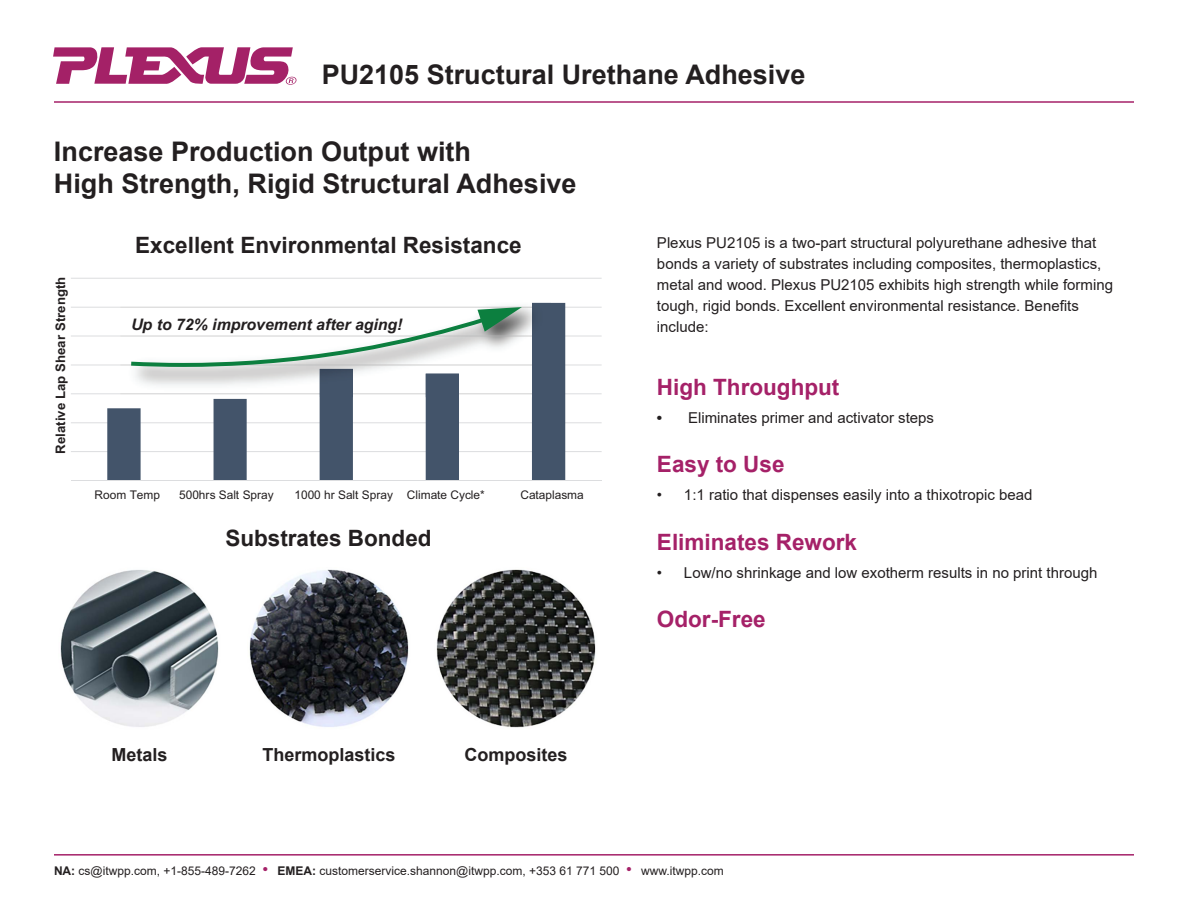
<style>
.page{position:relative;width:1188px;height:918px;background:#fff}
.page>*{position:absolute;margin:0;border:0;box-sizing:border-box;transform-origin:0 0}
.t1{font:700 27px/32.4px "Arial";color:#231f20}
.t2{font:700 22.5px "Arial";color:#a52168}
.t3{font:700 22.5px "Arial";color:#231f20}
.t4{font:700 18.6px "Arial";color:#231f20}
.t5{font:700 18px "Arial";color:#231f20}
.t6{font:italic 700 15.9px "Arial";color:#231f20}
.t7{font:15px/21px "Arial";color:#231f20}
.t8{font:700 13.2px "Arial";color:#231f20}
.t9{font:12px "Arial";color:#231f20}
.s1{font-weight:700}
.s2{font-size:16.5px;color:#a52168}
</style>
<div class="page">
<hr style="left:54px;top:854px;width:1080px;height:2px;background:#a52168">
<svg style="left:53px;top:47px;width:244px;height:38px"></svg>
<hr style="left:54px;top:101px;width:1080px;height:2px;background:#a52168">
<hr style="left:71px;top:451px;width:531px;height:1px;background:#dcdddf">
<hr style="left:71px;top:422px;width:531px;height:1px;background:#dcdddf">
<hr style="left:71px;top:393px;width:531px;height:1px;background:#dcdddf">
<hr style="left:71px;top:364px;width:531px;height:1px;background:#dcdddf">
<hr style="left:71px;top:336px;width:531px;height:1px;background:#dcdddf">
<hr style="left:71px;top:307px;width:531px;height:1px;background:#dcdddf">
<hr style="left:71px;top:278px;width:531px;height:1px;background:#dcdddf">
<svg style="left:107px;top:303px;width:458px;height:177px"></svg>
<hr style="left:71px;top:480px;width:531px;height:1px;background:#dcdddf">
<img style="left:120px;top:302px;width:431px;height:95px">
<img style="left:120px;top:307px;width:200px;height:87px">
<img style="left:320px;top:303px;width:231px;height:94px">
<svg style="left:131px;top:307px;width:391px;height:60px"></svg>
<img style="left:60px;top:570px;width:159px;height:157px">
<img style="left:249px;top:569px;width:160px;height:158px">
<img style="left:436px;top:569px;width:160px;height:159px">
<p class="t1" style="left:322px;top:59px;width:485px">PU2105 Structural Urethane Adhesive</p>
<p class="t1" style="left:54px;top:135px;width:524px">Increase Production Output with<br>High Strength, Rigid Structural Adhesive</p>
<p class="t8" style="left:51px;top:454px;width:178px;rotate:-90deg">Relative Lap Shear Strength</p>
<p class="t3" style="left:135px;top:229px;width:388px">Excellent Environmental Resistance</p>
<p class="t4" style="left:175px;top:237px;width:350px">PU2105 Lap Shear Strength After Aging</p>
<p class="t6" style="left:131px;top:314px;width:273px">Up to 72% improvement after aging!</p>
<p class="t9" style="left:95px;top:487px;width:67px">Room Temp</p>
<p class="t9" style="left:179px;top:487px;width:96px">500hrs Salt Spray</p>
<p class="t9" style="left:294px;top:487px;width:192px">1000 hr Salt Spray Climate Cycle*</p>
<p class="t9" style="left:520px;top:487px;width:65px">Cataplasma</p>
<p class="t3" style="left:225px;top:522px;width:208px">Substrates Bonded</p>
<p class="t5" style="left:112px;top:742px;width:58px">Metals</p>
<p class="t5" style="left:262px;top:742px;width:135px">Thermoplastics</p>
<p class="t5" style="left:465px;top:742px;width:105px">Composites</p>
<p class="t7" style="left:657px;top:232px;width:458px">Plexus PU2105 is a two-part structural polyurethane adhesive that bonds a variety of substrates including composites, thermoplastics, metal and wood. Plexus PU2105 exhibits high strength while forming tough, rigid bonds. Excellent environmental resistance. Benefits include:</p>
<p class="t2" style="left:657px;top:371px;width:184px">High Throughput</p>
<p class="t7" style="left:657px;top:407px;width:279px"><span class="s1">•</span> Eliminates primer and activator steps</p>
<p class="t2" style="left:657px;top:448px;width:129px">Easy to Use</p>
<p class="t7" style="left:657px;top:485px;width:377px">• 1:1 ratio that dispenses easily into a thixotropic bead</p>
<p class="t2" style="left:657px;top:526px;width:202px">Eliminates Rework</p>
<p class="t7" style="left:657px;top:562px;width:442px">• Low/no shrinkage and low exotherm results in no print through</p>
<p class="t2" style="left:657px;top:603px;width:110px">Odor-Free</p>
<p class="t9" style="left:54px;top:863px;width:671px"><span class="s1">NA:</span> cs@itwpp.com, +1-855-489-7262 <span class="s2">•</span> <span class="s1">EMEA:</span> customerservice.shannon@itwpp.com, +353 61 771 500 <span class="s2">•</span> www.itwpp.com</p>
</div>
